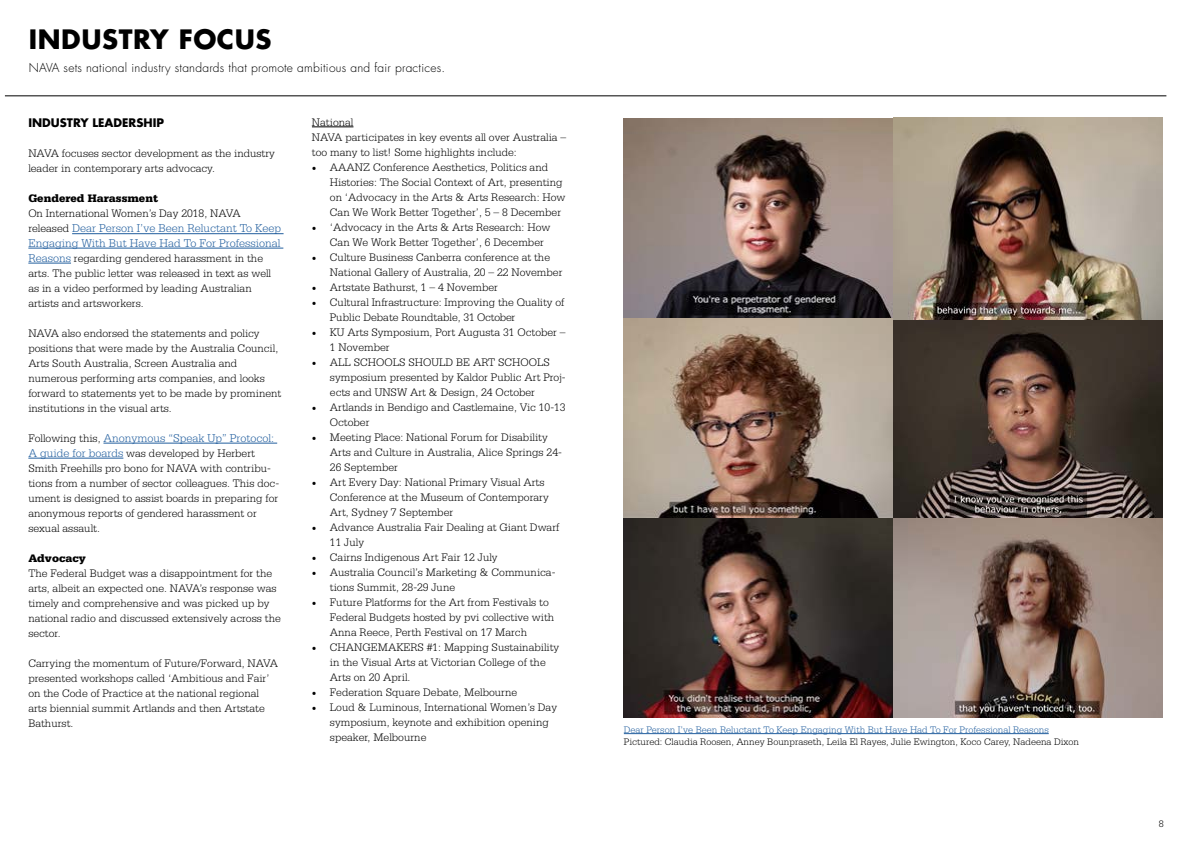
<style>
.page{position:relative;width:1191px;height:842px;background:#fff}
.page>*{position:absolute;margin:0;border:0;box-sizing:border-box;transform-origin:0 0}
.t1{font:700 26px "Futura CE";letter-spacing:.02em;color:#000}
.t2{font:300 12px/14.4px "Serifa Std";color:#215e9e}
.t3{font:300 12px "Futura CE";letter-spacing:.02em;color:#000}
.t4{font:300 11.5px/15px "Serifa Std";color:#000}
.t5{font:900 11.5px "Serifa Std";color:#000}
.t6{font:700 11.5px "Futura CE";color:#000}
.t7{font:300 10px "Serifa Std";color:#000}
.t8{font:300 10px "Serifa Std";color:#215e9e}
.s1{font-size:11.5px;color:#000}
.s2{font-size:12px;color:#215e9e}
.s3{font-family:"Minion Pro";font-weight:400;font-size:12px}
</style>
<div class="page">
<hr style="left:72px;top:233px;width:211px;height:1px;background:#215e9e">
<hr style="left:28px;top:248px;width:255px;height:1px;background:#215e9e">
<hr style="left:28px;top:263px;width:43px;height:1px;background:#215e9e">
<hr style="left:103px;top:443px;width:174px;height:1px;background:#215e9e">
<hr style="left:28px;top:458px;width:95px;height:1px;background:#215e9e">
<hr style="left:312px;top:127px;width:41px;height:1px;background:#000">
<hr style="left:5px;top:96px;width:1161px;height:1px;background:#000">
<img style="left:624px;top:118px;width:538px;height:600px">
<img style="left:624px;top:118px;width:269px;height:11px">
<hr style="left:624px;top:733px;width:424px;height:1px;background:#215e9e">
<h1 class="t1" style="left:29px;top:20px;width:244px">INDUSTRY FOCUS</h1>
<p class="t3" style="left:29px;top:60px;width:418px">NAVA sets national industry standards that promote ambitious and fair practices.</p>
<p class="t6" style="left:28px;top:115px;width:137px">INDUSTRY LEADERSHIP</p>
<p class="t4" style="left:28px;top:146px;width:248px">NAVA focuses sector development as the industry leader in contemporary arts advocacy.</p>
<p class="t5" style="left:28px;top:192px;width:131px">Gendered Harassment</p>
<p class="t4" style="left:28px;top:206px;width:214px">On International Women’s Day 2018, NAVA</p>
<p class="t2" style="left:28px;top:221px;width:254px"><span class="s1">released</span> Dear Person I’ve Been Reluctant To Keep<br>Engaging With But Have Had To For Professional</p>
<p class="t4" style="left:28px;top:251px;width:244px"><span class="s2">Reasons</span> regarding gendered harassment in the arts. The public letter was released in text as well as in a video performed by leading Australian artists and artsworkers.</p>
<p class="t4" style="left:28px;top:326px;width:254px">NAVA also endorsed the statements and policy positions that were made by the Australia Council, Arts South Australia, Screen Australia and numerous performing arts companies, and looks forward to statements yet to be made by prominent institutions in the visual arts.</p>
<p class="t2" style="left:28px;top:431px;width:247px"><span class="s1">Following this,</span> Anonymous “Speak Up” Protocol:</p>
<p class="t4" style="left:28px;top:446px;width:252px"><span class="s2">A guide for boards</span> was developed by Herbert Smith Freehills pro bono for NAVA with contribu&shy;tions from a number of sector colleagues. This doc&shy;ument is designed to assist boards in preparing for anonymous reports of gendered harassment or sexual assault.</p>
<p class="t5" style="left:28px;top:551px;width:59px">Advocacy</p>
<p class="t4" style="left:28px;top:566px;width:254px">The Federal Budget was a disappointment for the arts, albeit an expected one. NAVA’s response was timely and comprehensive and was picked up by national radio and discussed extensively across the sector.</p>
<p class="t4" style="left:28px;top:656px;width:251px">Carrying the momentum of Future/Forward, NAVA presented workshops called ‘Ambitious and Fair’ on the Code of Practice at the national regional arts biennial summit Artlands and then Artstate Bathurst.</p>
<p class="t4" style="left:312px;top:115px;width:256px">National<br>NAVA participates in key events all over Australia – too many to list! Some highlights include:</p>
<p class="t4" style="left:330px;top:160px;width:237px;text-indent:-18px"><span class="s3">•</span> AAANZ Conference Aesthetics, Politics and Histories: The Social Context of Art, presenting on ‘Advocacy in the Arts &amp; Arts Research: How Can We Work Better Together’, 5 – 8 December</p>
<p class="t4" style="left:330px;top:220px;width:222px;text-indent:-18px"><span class="s3">•</span> ‘Advocacy in the Arts &amp; Arts Research: How<br>Can We Work Better Together’, 6 December</p>
<p class="t4" style="left:330px;top:250px;width:234px;text-indent:-18px"><span class="s3">•</span> Culture Business Canberra conference at the<br>National Gallery of Australia, 20 – 22 November</p>
<p class="t4" style="left:312px;top:280px;width:187px"><span class="s3">•</span> Artstate Bathurst, 1 – 4 November</p>
<p class="t4" style="left:330px;top:295px;width:236px;text-indent:-18px"><span class="s3">•</span> Cultural Infrastructure: Improving the Quality of<br>Public Debate Roundtable, 31 October</p>
<p class="t4" style="left:330px;top:325px;width:237px;text-indent:-18px"><span class="s3">•</span> KU Arts Symposium, Port Augusta 31 October –<br>1 November</p>
<p class="t4" style="left:330px;top:355px;width:237px;text-indent:-18px"><span class="s3">•</span> ALL SCHOOLS SHOULD BE ART SCHOOLS symposium presented by Kaldor Public Art Proj&shy;ects and UNSW Art &amp; Design, 24 October</p>
<p class="t4" style="left:330px;top:400px;width:237px;text-indent:-18px"><span class="s3">•</span> Artlands in Bendigo and Castlemaine, Vic 10-13<br>October</p>
<p class="t4" style="left:330px;top:430px;width:233px;text-indent:-18px"><span class="s3">•</span> Meeting Place: National Forum for Disability<br>Arts and Culture in Australia, Alice Springs 24-<br>26 September</p>
<p class="t4" style="left:330px;top:475px;width:220px;text-indent:-18px"><span class="s3">•</span> Art Every Day: National Primary Visual Arts<br>Conference at the Museum of Contemporary<br>Art, Sydney 7 September</p>
<p class="t4" style="left:330px;top:520px;width:231px;text-indent:-18px"><span class="s3">•</span> Advance Australia Fair Dealing at Giant Dwarf<br>11 July</p>
<p class="t4" style="left:312px;top:550px;width:187px"><span class="s3">•</span> Cairns Indigenous Art Fair 12 July</p>
<p class="t4" style="left:330px;top:565px;width:227px;text-indent:-18px"><span class="s3">•</span> Australia Council’s Marketing &amp; Communica&shy;tions Summit, 28-29 June</p>
<p class="t4" style="left:330px;top:595px;width:226px;text-indent:-18px"><span class="s3">•</span> Future Platforms for the Art from Festivals to<br>Federal Budgets hosted by pvi collective with<br>Anna Reece, Perth Festival on 17 March</p>
<p class="t4" style="left:330px;top:640px;width:231px;text-indent:-18px"><span class="s3">•</span> CHANGEMAKERS #1: Mapping Sustainability in the Visual Arts at Victorian College of the<br>Arts on 20 April.</p>
<p class="t4" style="left:312px;top:685px;width:207px"><span class="s3">•</span> Federation Square Debate, Melbourne</p>
<p class="t4" style="left:330px;top:700px;width:229px;text-indent:-18px"><span class="s3">•</span> Loud &amp; Luminous, International Women’s Day symposium, keynote and exhibition opening speaker, Melbourne</p>
<p class="t8" style="left:624px;top:724px;width:426px">Dear Person I’ve Been Reluctant To Keep Engaging With But Have Had To For Professional Reasons</p>
<p class="t7" style="left:624px;top:736px;width:457px">Pictured: Claudia Roosen, Anney Bounpraseth, Leila El Rayes, Julie Ewington, Koco Carey, Nadeena Dixon</p>
<p class="t7" style="left:1158px;top:818px;width:6px">8</p>
</div>
